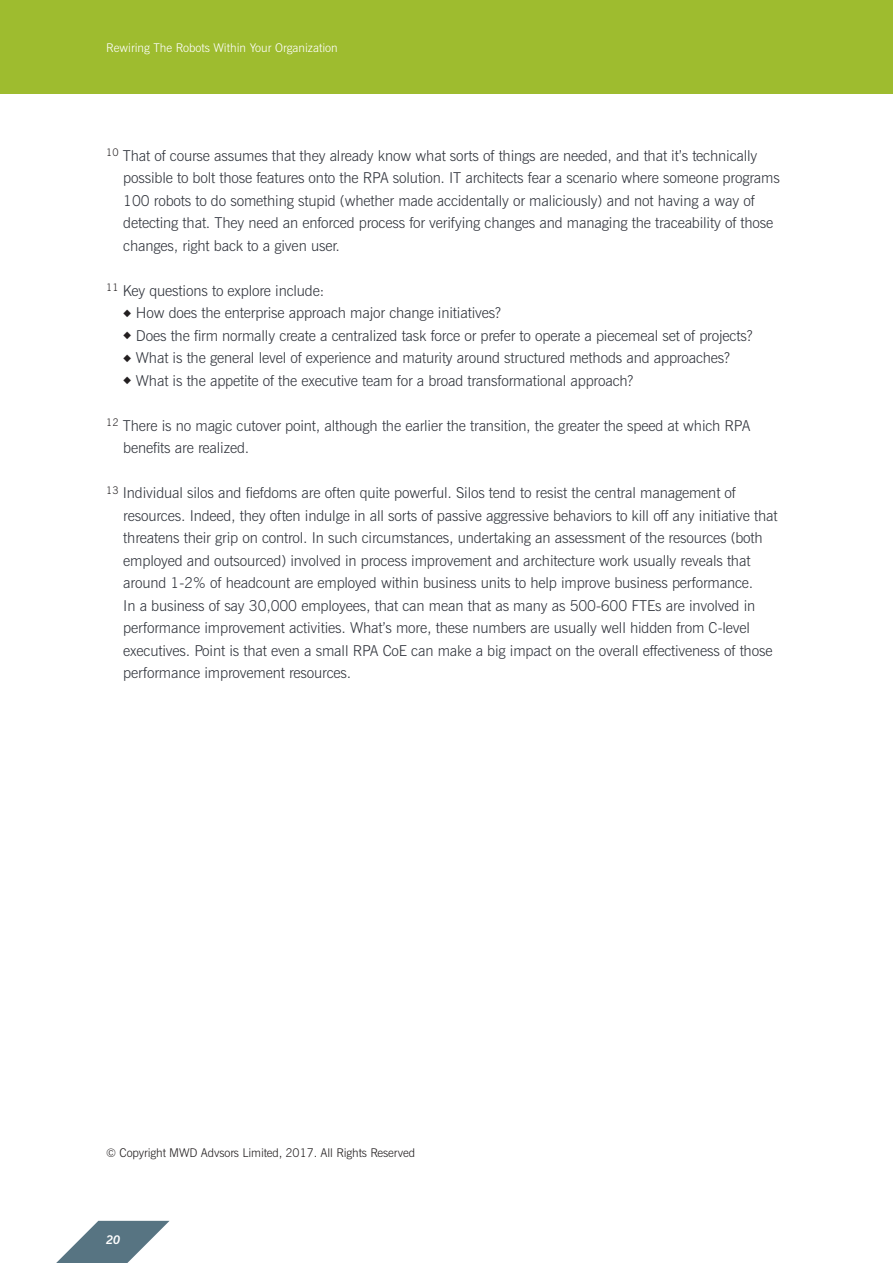
<style>
.page{position:relative;width:893px;height:1263px;background:#fff}
.page>*{position:absolute;margin:0;border:0;box-sizing:border-box;transform-origin:0 0}
.t1{font:300 15px/22.5px "News Gothic BT";letter-spacing:-.01em;color:#33373f}
.t2{font:300 12px "News Gothic BT";letter-spacing:-.01em;color:#231f20}
.t3{font:300 12px "News Gothic BT";color:#fff}
.t4{font:italic 700 12px "News Gothic BT";color:#fff}
.s1{color:#231f20}
</style>
<div class="page">
<svg style="left:56px;top:1221px;width:114px;height:42px"></svg>
<div style="left:0;top:0;width:893px;height:94px;background:#9ebc2f"></div>
<p class="t3" style="left:106px;top:40px;width:233px">Rewiring The Robots Within Your Organization</p>
<p class="t1" style="left:123px;top:144px;width:658px;text-indent:-17px"><sup>10</sup> That of course assumes that they already know what sorts of things are needed, and that it’s technically possible to bolt those features onto the RPA solution. IT architects fear a scenario where someone programs 100 robots to do something stupid (whether made accidentally or maliciously) and not having a way of detecting that. They need an enforced process for verifying changes and managing the traceability of those changes, right back to a given user.</p>
<p class="t1" style="left:106px;top:279px;width:219px"><sup>11</sup> Key questions to explore include:</p>
<p class="t1" style="left:123px;top:301px;width:379px"><span class="s1">◆</span> How does the enterprise approach major change initiatives?</p>
<p class="t1" style="left:123px;top:324px;width:631px"><span class="s1">◆</span> Does the firm normally create a centralized task force or prefer to operate a piecemeal set of projects?</p>
<p class="t1" style="left:123px;top:346px;width:608px"><span class="s1">◆</span> What is the general level of experience and maturity around structured methods and approaches?</p>
<p class="t1" style="left:123px;top:369px;width:512px"><span class="s1">◆</span> What is the appetite of the executive team for a broad transformational approach?</p>
<p class="t1" style="left:123px;top:414px;width:629px;text-indent:-17px"><sup>12</sup> There is no magic cutover point, although the earlier the transition, the greater the speed at which RPA benefits are realized.</p>
<p class="t1" style="left:123px;top:481px;width:656px;text-indent:-17px"><sup>13</sup> Individual silos and fiefdoms are often quite powerful. Silos tend to resist the central management of resources. Indeed, they often indulge in all sorts of passive aggressive behaviors to kill off any initiative that threatens their grip on control. In such circumstances, undertaking an assessment of the resources (both employed and outsourced) involved in process improvement and architecture work usually reveals that around 1-2% of headcount are employed within business units to help improve business performance.<br>In a business of say 30,000 employees, that can mean that as many as 500-600 FTEs are involved in performance improvement activities. What’s more, these numbers are usually well hidden from C-level executives. Point is that even a small RPA CoE can make a big impact on the overall effectiveness of those performance improvement resources.</p>
<p class="t2" style="left:106px;top:1145px;width:310px">© Copyright MWD Advsors Limited, 2017. All Rights Reserved</p>
<p class="t4" style="left:106px;top:1232px;width:16px">20</p>
</div>
